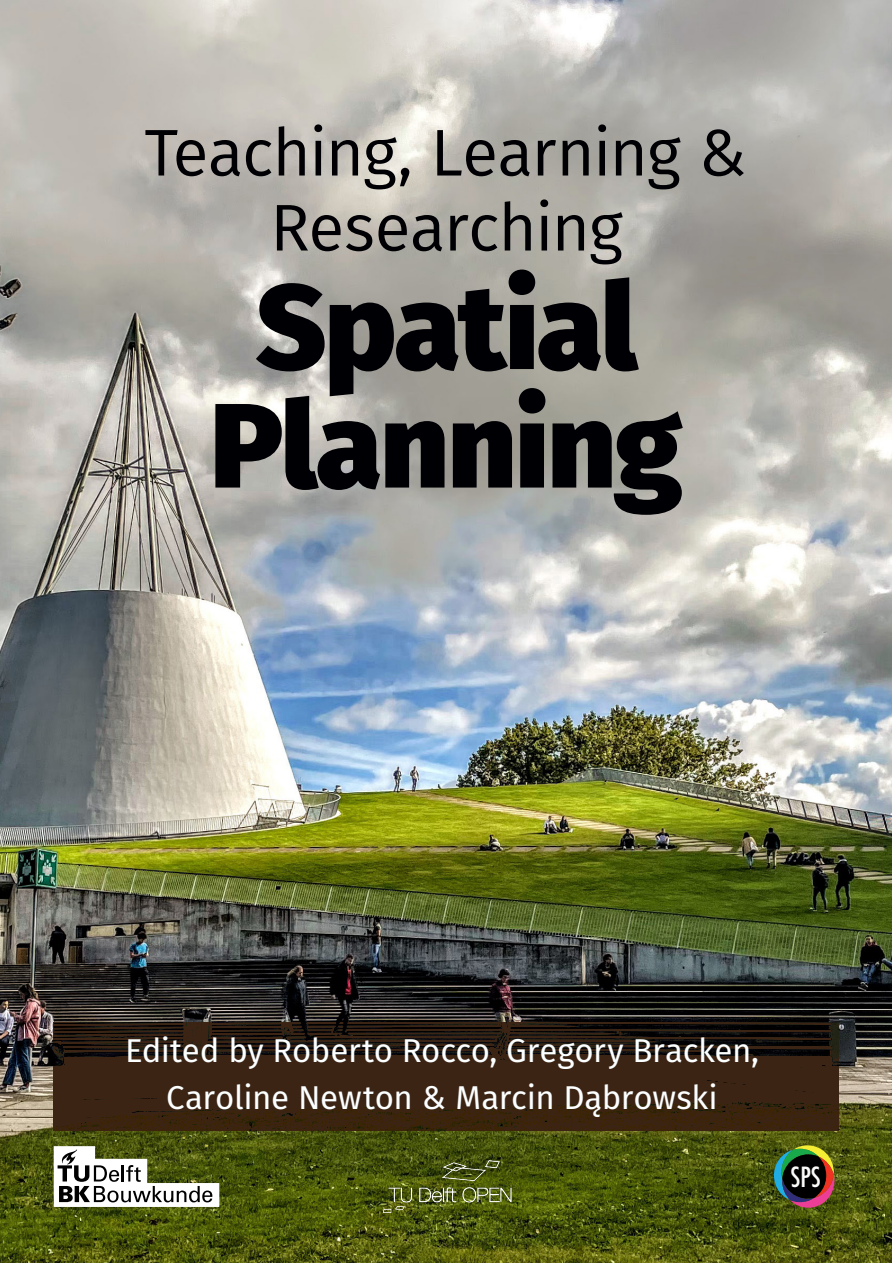
<style>
.page{position:relative;width:893px;height:1263px;background:#fff}
.page>*{position:absolute;margin:0;border:0;box-sizing:border-box;transform-origin:0 0}
.Header_80{font:800 120px/118.5px "Fira Sans";letter-spacing:-.015em;color:#000004;text-align:center}
.Header_80-2{font:66px/75px "Fira Sans";letter-spacing:-.02em;color:#000004;text-align:center}
.Header_80-3{font:33px/46.5px "Fira Sans";letter-spacing:-.01em;color:#fbffff;text-align:center}
.t1{font:500 condensed 27px "Futura";color:#fbfbf9}
</style>
<div class="page">
<img style="left:0;top:0;width:891px;height:1263px">
<svg style="left:54px;top:1146px;width:165px;height:61px"></svg>
<svg style="left:54px;top:1023px;width:785px;height:108px;background:#331f12"></svg>
<svg style="left:774px;top:1145px;width:60px;height:63px;background:#45422e"></svg>
<img style="left:383px;top:1160px;width:129px;height:52px">
<p class="Header_80-2" style="left:144px;top:115px;width:606px">Teaching, Learning &amp;<br>Researching</p>
<p class="Header_80" style="left:210px;top:268px;width:474px">Spatial<br>Planning</p>
<p class="Header_80-3" style="left:125px;top:1027px;width:636px">Edited by Roberto Rocco, Gregory Bracken,<br>Caroline Newton &amp; Marcin Dąbrowski</p>
<p class="t1" style="left:791px;top:1159px;width:32px">SPS</p>
</div>
